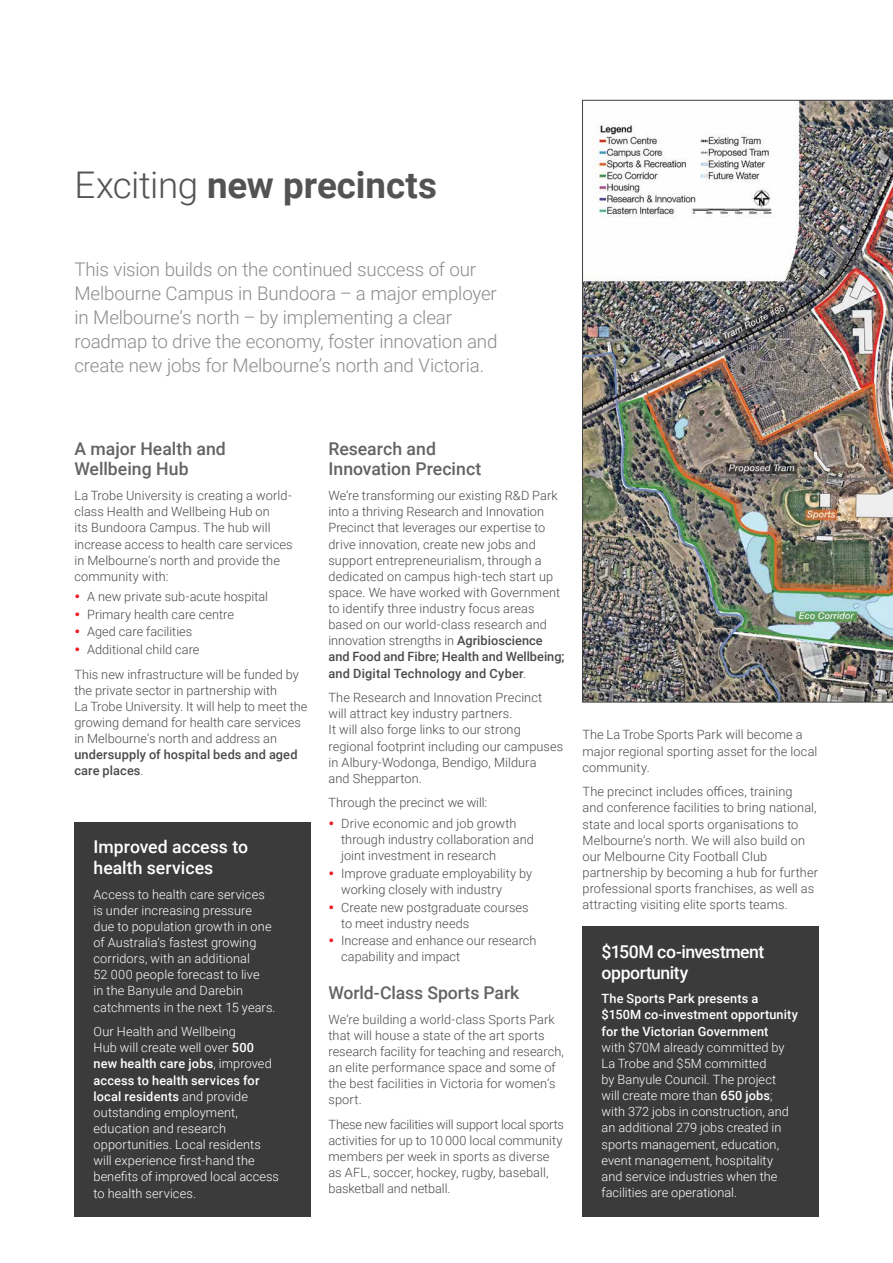
<style>
.page{position:relative;width:893px;height:1263px;background:#fff}
.page>*{position:absolute;margin:0;border:0;box-sizing:border-box;transform-origin:0 0}
.t1{font:700 36.75px "Roboto";color:#545252}
.t2{font:300 18.75px/24px "Roboto";letter-spacing:-.01em;color:#8a8c8c}
.t3{font:500 17.7px/20.5px "Roboto";color:#656263}
.t4{font:500 17.7px/20.5px "Roboto";letter-spacing:-.01em;color:#fff}
.t5{font:300 12.75px/16.2px "Roboto";letter-spacing:.005em;color:#4b4a4b}
.t6{font:300 12.75px/16.2px "Roboto";letter-spacing:.005em;color:#fff}
.t7{font:500 12.75px/16.2px "Roboto";letter-spacing:.01em;color:#fff}
.t8{font:500 12.75px/16.2px "Roboto";letter-spacing:.01em;color:#4b4a4b}
.s1{font-weight:300}
.s2{font-weight:500}
</style>
<div class="page">
<img style="left:582px;top:100px;width:311px;height:602px">
<div style="left:74px;top:822px;width:236px;height:394px;background:#3c3b3c"></div>
<div style="left:582px;top:926px;width:237px;height:290px;background:#3c3b3c"></div>
<h1 class="t1" style="left:74px;top:160px;width:364px"><span class="s1">Exciting</span> new precincts</h1>
<p class="t2" style="left:74px;top:256px;width:425px">This vision builds on the continued success of our Melbourne Campus in Bundoora – a major employer in Melbourne’s north – by implementing a clear roadmap to drive the economy, foster innovation and create new jobs for Melbourne’s north and Victoria.</p>
<h3 class="t3" style="left:74px;top:438px;width:153px">A major Health and<br>Wellbeing Hub</h3>
<p class="t5" style="left:74px;top:487px;width:220px">La Trobe University is creating a world&shy;class Health and Wellbeing Hub on<br>its Bundoora Campus. The hub will increase access to health care services in Melbourne’s north and provide the community with:</p>
<p class="t5" style="left:87px;top:587px;width:182px;line-height:17.5px">A new private sub-acute hospital<br>Primary health care centre<br>Aged care facilities<br>Additional child care</p>
<p class="t5" style="left:74px;top:665px;width:235px">This new infrastructure will be funded by the private sector in partnership with<br>La Trobe University. It will help to meet the growing demand for health care services in Melbourne’s north and address an</p>
<p class="t8" style="left:74px;top:746px;width:225px">undersupply of hospital beds and aged care places<span class="s1">.</span></p>
<h3 class="t4" style="left:94px;top:836px;width:156px">Improved access to health services</h3>
<p class="t6" style="left:94px;top:885px;width:184px">Access to health care services is under increasing pressure due to population growth in one of Australia’s fastest growing corridors, with an additional<br>52 000 people forecast to live<br>in the Banyule and Darebin catchments in the next 15 years.</p>
<p class="t6" style="left:94px;top:1023px;width:187px">Our Health and Wellbeing<br>Hub will create well over <span class="s2">500 new health care jobs</span>, improved <span class="s2">access to health services for local residents</span> and provide outstanding employment, education and research opportunities. Local residents will experience first-hand the benefits of improved local access to health services.</p>
<h3 class="t3" style="left:328px;top:438px;width:154px">Research and<br>Innovation Precinct</h3>
<p class="t5" style="left:328px;top:487px;width:237px">We’re transforming our existing R&amp;D Park into a thriving Research and Innovation Precinct that leverages our expertise to drive innovation, create new jobs and support entrepreneurialism, through a dedicated on campus high-tech start up space. We have worked with Government to identify three industry focus areas based on our world-class research and innovation strengths in <span class="s2">Agribioscience and Food and Fibre; Health and Wellbeing; and Digital Technology and Cyber</span>.</p>
<p class="t5" style="left:328px;top:689px;width:236px">The Research and Innovation Precinct will attract key industry partners.<br>It will also forge links to our strong regional footprint including our campuses in Albury-Wodonga, Bendigo, Mildura<br>and Shepparton.</p>
<p class="t5" style="left:341px;top:792px;width:177px;line-height:20.4px;text-indent:-13px">Through the precinct we will:<br>Drive economic and job growth</p>
<p class="t5" style="left:341px;top:831px;width:194px">through industry collaboration and joint investment in research</p>
<p class="t5" style="left:341px;top:865px;width:193px">Improve graduate employability by working closely with industry</p>
<p class="t5" style="left:341px;top:898px;width:189px">Create new postgraduate courses to meet industry needs</p>
<p class="t5" style="left:341px;top:932px;width:197px">Increase and enhance our research capability and impact</p>
<h3 class="t3" style="left:328px;top:982px;width:192px">World-Class Sports Park</h3>
<p class="t5" style="left:328px;top:1010px;width:237px">We’re building a world-class Sports Park that will house a state of the art sports research facility for teaching and research, an elite performance space and some of the best facilities in Victoria for women’s sport.</p>
<p class="t5" style="left:328px;top:1116px;width:237px">These new facilities will support local sports activities for up to 10 000 local community members per week in sports as diverse as AFL, soccer, hockey, rugby, baseball, basketball and netball.</p>
<p class="t5" style="left:582px;top:726px;width:236px">The La Trobe Sports Park will become a major regional sporting asset for the local community.</p>
<p class="t5" style="left:582px;top:783px;width:237px">The precinct includes offices, training<br>and conference facilities to bring national, state and local sports organisations to Melbourne’s north. We will also build on our Melbourne City Football Club partnership by becoming a hub for further professional sports franchises, as well as attracting visiting elite sports teams.</p>
<h3 class="t4" style="left:602px;top:941px;width:164px">$150M co-investment opportunity</h3>
<p class="t7" style="left:602px;top:990px;width:198px">The Sports Park presents a $150M co-investment opportunity for the Victorian Government</p>
<p class="t6" style="left:602px;top:1039px;width:189px">with $70M already committed by<br>La Trobe and $5M committed<br>by Banyule Council. The project will create more than <span class="s2">650 jobs</span>; with 372 jobs in construction, and an additional 279 jobs created in sports management, education, event management, hospitality and service industries when the facilities are operational.</p>
</div>
